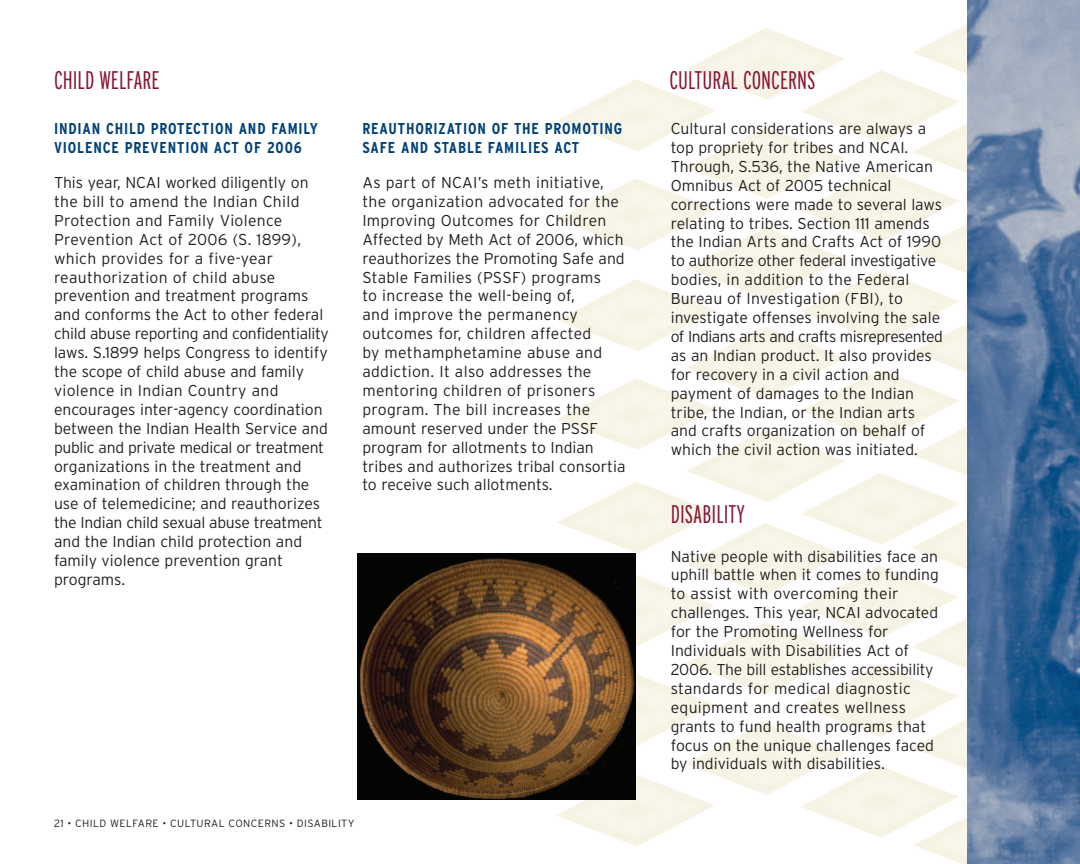
<style>
.page{position:relative;width:1080px;height:864px;background:#fff}
.page>*{position:absolute;margin:0;border:0;box-sizing:border-box;transform-origin:0 0}
.t1{font:300 extra-condensed 25.5px "Interstate";color:#881534}
.t2{font:300 15.75px/18.9px "Interstate";color:#231f20}
.t3{font:700 condensed 15.75px/18.9px "Interstate";letter-spacing:.055em;color:#004279}
.t4{font:300 10.5px "Interstate";letter-spacing:.04em;color:#231f20}
</style>
<div class="page">
<img style="left:557px;top:0;width:411px;height:864px">
<img style="left:358px;top:554px;width:278px;height:246px">
<img style="left:968px;top:0;width:112px;height:864px">
<h1 class="t1" style="left:54px;top:66px;width:107px">CHILD WELFARE</h1>
<h1 class="t1" style="left:669px;top:66px;width:148px">CULTURAL CONCERNS</h1>
<p class="t3" style="left:54px;top:119px;width:265px">INDIAN CHILD PROTECTION AND FAMILY<br>VIOLENCE PREVENTION ACT OF 2006</p>
<p class="t2" style="left:54px;top:173px;width:276px">This year, NCAI worked diligently on the bill to amend the Indian Child Protection and Family Violence Prevention Act of 2006 (S. 1899), which provides for a five-year reauthorization of child abuse prevention and treatment programs and conforms the Act to other federal child abuse reporting and confidentiality laws. S.1899 helps Congress to identify the scope of child abuse and family violence in Indian Country and encourages inter-agency coordination between the Indian Health Service and public and private medical or treatment organizations in the treatment and examination of children through the use of telemedicine; and reauthorizes the Indian child sexual abuse treatment and the Indian child protection and family violence prevention grant programs.</p>
<p class="t3" style="left:362px;top:119px;width:261px">REAUTHORIZATION OF THE PROMOTING<br>SAFE AND STABLE FAMILIES ACT</p>
<p class="t2" style="left:362px;top:173px;width:265px">As part of NCAI’s meth initiative, the organization advocated for the<br>Improving Outcomes for Children<br>Affected by Meth Act of 2006, which reauthorizes the Promoting Safe and<br>Stable Families (PSSF) programs<br>to increase the well-being of,<br>and improve the permanency outcomes for, children affected<br>by methamphetamine abuse and addiction. It also addresses the mentoring children of prisoners program. The bill increases the amount reserved under the PSSF program for allotments to Indian tribes and authorizes tribal consortia to receive such allotments.</p>
<p class="t4" style="left:54px;top:817px;width:302px">21 • CHILD WELFARE • CULTURAL CONCERNS • DISABILITY</p>
<p class="t2" style="left:671px;top:119px;width:274px">Cultural considerations are always a top propriety for tribes and NCAI.<br>Through, S.536, the Native American Omnibus Act of 2005 technical corrections were made to several laws relating to tribes. Section 111 amends the Indian Arts and Crafts Act of 1990 to authorize other federal investigative bodies, in addition to the Federal Bureau of Investigation (FBI), to investigate offenses involving the sale of Indians arts and crafts misrepresented as an Indian product. It also provides for recovery in a civil action and payment of damages to the Indian tribe, the Indian, or the Indian arts and crafts organization on behalf of which the civil action was initiated.</p>
<h1 class="t1" style="left:671px;top:499px;width:76px">DISABILITY</h1>
<p class="t2" style="left:671px;top:547px;width:270px">Native people with disabilities face an uphill battle when it comes to funding to assist with overcoming their challenges. This year, NCAI advocated for the Promoting Wellness for Individuals with Disabilities Act of 2006. The bill establishes accessibility standards for medical diagnostic equipment and creates wellness grants to fund health programs that focus on the unique challenges faced by individuals with disabilities.</p>
</div>
